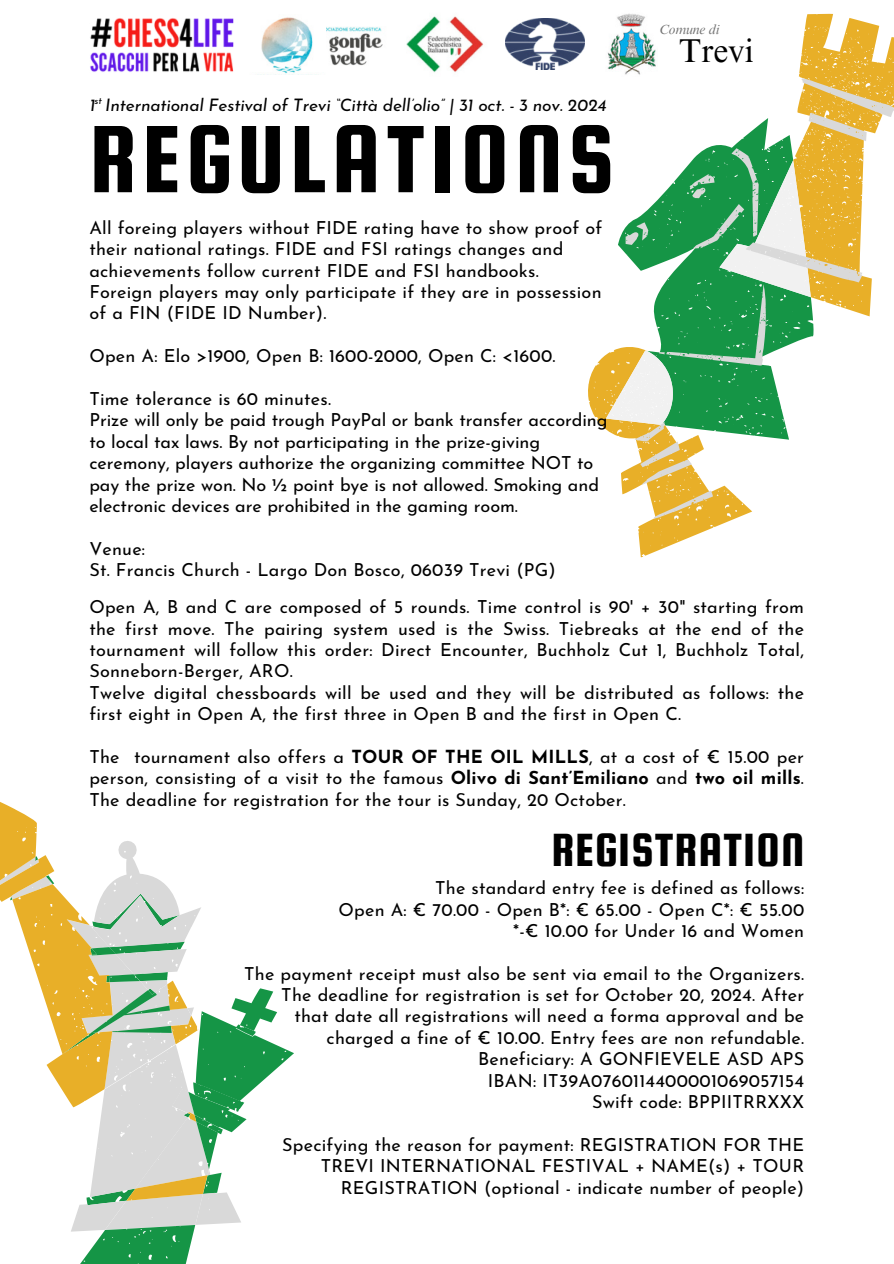
<style>
.page{position:relative;width:894px;height:1264px;background:#fff}
.page>*{position:absolute;margin:0;border:0;box-sizing:border-box;transform-origin:0 0}
.t1{font:102.3px "Squada One";letter-spacing:.05em;color:#000}
.t2{font:49.8px "Squada One";letter-spacing:.015em;color:#000}
.t3{font:33px "Times NRMT Pro";color:#000}
.t4{font:18px/21.3px "Josefin Sans";letter-spacing:.01em;color:#000}
.t5{font:italic 17.25px "Josefin Sans";letter-spacing:-.01em;color:#000}
.t6{font:italic 13.5px "Times NRMT Pro";color:#737373}
.t7{font:italic 9.75px "Josefin Sans";color:#000}
.s1{font-weight:700}
</style>
<div class="page">
<svg style="left:588px;top:14px;width:305px;height:543px"></svg>
<svg style="left:606px;top:160px;width:19px;height:265px"></svg>
<svg style="left:625px;top:78px;width:268px;height:440px"></svg>
<svg style="left:0;top:802px;width:71px;height:145px;fill:#e8af28"></svg>
<svg style="left:27px;top:947px;width:267px;height:316px"></svg>
<svg style="left:71px;top:841px;width:170px;height:390px"></svg>
<img style="left:90px;top:18px;width:144px;height:54px">
<img style="left:406px;top:16px;width:78px;height:57px">
<img style="left:505px;top:18px;width:79px;height:51px">
<img style="left:605px;top:13px;width:52px;height:63px">
<img style="left:326px;top:27px;width:57px;height:39px">
<img style="left:261px;top:17px;width:52px;height:57px">
<p class="t5" style="left:89px;top:91px;width:518px">1 International Festival of Trevi “Città dell’olio” | 31 oct. - 3 nov. 2024</p>
<p class="t7" style="left:94px;top:93px;width:9px">st</p>
<h1 class="t1" style="left:89px;top:104px;width:526px">REGULATIONS</h1>
<p class="t4" style="left:89px;top:215px;width:514px">All foreing players without FIDE rating have to show proof of their national ratings. FIDE and FSI ratings changes and achievements follow current FIDE and FSI handbooks.<br>Foreign players may only participate if they are in possession of a FIN (FIDE ID Number).</p>
<p class="t4" style="left:89px;top:343px;width:467px">Open A: Elo &gt;1900, Open B: 1600-2000, Open C: &lt;1600.</p>
<p class="t4" style="left:89px;top:386px;width:519px">Time tolerance is 60 minutes.<br>Prize will only be paid trough PayPal or bank transfer according to local tax laws. By not participating in the prize-giving ceremony, players authorize the organizing committee NOT to pay the prize won. No ½ point bye is not allowed. Smoking and electronic devices are prohibited in the gaming room.</p>
<p class="t4" style="left:89px;top:535px;width:468px">Venue:<br>St. Francis Church - Largo Don Bosco, 06039 Trevi (PG)</p>
<p class="t6" style="left:659px;top:21px;width:62px">Comune di</p>
<h3 class="t3" style="left:679px;top:31px;width:76px">Trevi</h3>
<p class="t4" style="left:89px;top:594px;width:716px">Open A, B and C are composed of 5 rounds. Time control is 90' + 30" starting from the first move. The pairing system used is the Swiss. Tiebreaks at the end of the tournament will follow this order: Direct Encounter, Buchholz Cut 1, Buchholz Total, Sonneborn-Berger, ARO.<br>Twelve digital chessboards will be used and they will be distributed as follows: the first eight in Open A, the first three in Open B and the first in Open C.</p>
<p class="t4" style="left:89px;top:743px;width:716px;text-align:justify">The tournament also offers a <span class="s1">TOUR OF THE OIL MILLS</span>, at a cost of € 15.00 per person, consisting of a visit to the famous <span class="s1">Olivo di Sant’Emiliano</span> and <span class="s1">two oil mills</span>.<br>The deadline for registration for the tour is Sunday, 20 October.</p>
<h2 class="t2" style="left:551px;top:823px;width:254px">REGISTRATION</h2>
<p class="t4" style="left:338px;top:875px;width:467px;text-align:right">The standard entry fee is defined as follows:<br>Open A: € 70.00 - Open B*: € 65.00 - Open C*: € 55.00 *-€ 10.00 for Under 16 and Women</p>
<p class="t4" style="left:244px;top:960px;width:561px;text-align:right">The payment receipt must also be sent via email to the Organizers.<br>The deadline for registration is set for October 20, 2024. After that date all registrations will need a forma approval and be charged a fine of € 10.00. Entry fees are non refundable.<br>Beneficiary: A GONFIEVELE ASD APS<br>IBAN: IT39A0760114400001069057154<br>Swift code: BPPIITRRXXX</p>
<p class="t4" style="left:282px;top:1131px;width:523px;text-align:right">Specifying the reason for payment: REGISTRATION FOR THE<br>TREVI INTERNATIONAL FESTIVAL + NAME(s) + TOUR<br>REGISTRATION (optional - indicate number of people)</p>
</div>
